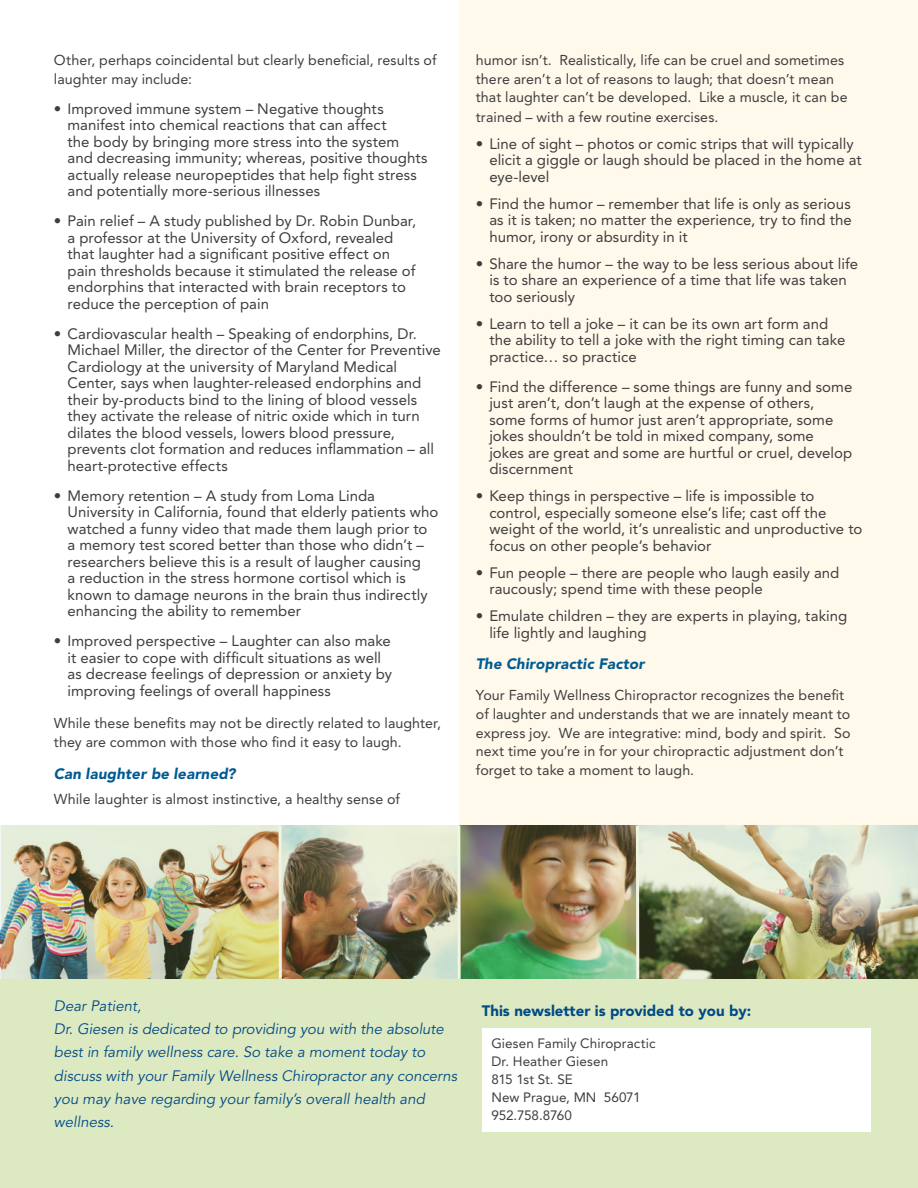
<style>
.page{position:relative;width:918px;height:1188px;background:#fff}
.page>*{position:absolute;margin:0;border:0;box-sizing:border-box;transform-origin:0 0}
.t1{font:15px/16.5px "Avenir";letter-spacing:.005em;color:#3e3e3f}
.t2{font:italic 15px/23.2px "Avenir";color:#004a87}
.t3{font:italic 900 15px "Avenir";letter-spacing:.01em;color:#005b93}
.t4{font:900 15px "Avenir";color:#004a87}
.t5{font:14.25px/18.8px "Avenir";letter-spacing:.005em;color:#3e3e3f}
.t6{font:13.5px/18px "Avenir";letter-spacing:.005em;color:#3e3e3f}
</style>
<div class="page">
<div style="left:0;top:950px;width:918px;height:238px;background:#dde9c1"></div>
<div style="left:459px;top:0;width:459px;height:962px;background:#fff9eb"></div>
<div style="left:482px;top:1029px;width:388px;height:103px;background:#fff"></div>
<img style="left:2px;top:826px;width:916px;height:153px">
<p class="t5" style="left:54px;top:51px;width:384px">Other, perhaps coincidental but clearly beneficial, results of laughter may include:</p>
<p class="t1" style="left:67px;top:100px;width:362px;text-indent:-14px">• Improved immune system – Negative thoughts manifest into chemical reactions that can affect<br>the body by bringing more stress into the system and decreasing immunity; whereas, positive thoughts actually release neuropeptides that help fight stress and potentially more-serious illnesses</p>
<p class="t1" style="left:67px;top:213px;width:350px;text-indent:-14px">• Pain relief – A study published by Dr. Robin Dunbar, a professor at the University of Oxford, revealed that laughter had a significant positive effect on pain thresholds because it stimulated the release of endorphins that interacted with brain receptors to reduce the perception of pain</p>
<p class="t1" style="left:67px;top:325px;width:375px;text-indent:-14px">• Cardiovascular health – Speaking of endorphins, Dr.<br>Michael Miller, the director of the Center for Preventive Cardiology at the university of Maryland Medical Center, says when laughter-released endorphins and their by-products bind to the lining of blood vessels they activate the release of nitric oxide which in turn dilates the blood vessels, lowers blood pressure, prevents clot formation and reduces inflammation – all heart-protective effects</p>
<p class="t1" style="left:67px;top:487px;width:372px;text-indent:-14px">• Memory retention – A study from Loma Linda University in California, found that elderly patients who watched a funny video that made them laugh prior to a memory test scored better than those who didn’t – researchers believe this is a result of laugher causing<br>a reduction in the stress hormone cortisol which is known to damage neurons in the brain thus indirectly enhancing the ability to remember</p>
<p class="t1" style="left:67px;top:633px;width:326px;text-indent:-14px">• Improved perspective – Laughter can also make it easier to cope with difficult situations as well as decrease feelings of depression or anxiety by improving feelings of overall happiness</p>
<p class="t5" style="left:54px;top:714px;width:389px">While these benefits may not be directly related to laughter, they are common with those who find it easy to laugh.</p>
<p class="t3" style="left:54px;top:765px;width:183px">Can laughter be learned?</p>
<p class="t5" style="left:54px;top:790px;width:348px">While laughter is almost instinctive, a healthy sense of</p>
<p class="t5" style="left:476px;top:50px;width:373px">humor isn’t. Realistically, life can be cruel and sometimes there aren’t a lot of reasons to laugh; that doesn’t mean that laughter can’t be developed. Like a muscle, it can be trained – with a few routine exercises.</p>
<p class="t1" style="left:489px;top:135px;width:374px;text-indent:-14px">• Line of sight – photos or comic strips that will typically elicit a giggle or laugh should be placed in the home at eye-level</p>
<p class="t1" style="left:489px;top:195px;width:364px;text-align:justify;text-indent:-14px">• Find the humor – remember that life is only as serious as it is taken; no matter the experience, try to find the humor, irony or absurdity in it</p>
<p class="t1" style="left:489px;top:255px;width:370px;text-indent:-14px">• Share the humor – the way to be less serious about life is to share an experience of a time that life was taken too seriously</p>
<p class="t1" style="left:489px;top:315px;width:357px;text-indent:-14px">• Learn to tell a joke – it can be its own art form and the ability to tell a joke with the right timing can take practice… so practice</p>
<p class="t1" style="left:489px;top:378px;width:365px;text-indent:-14px">• Find the difference – some things are funny and some just aren’t, don’t laugh at the expense of others, some forms of humor just aren’t appropriate, some jokes shouldn’t be told in mixed company, some<br>jokes are great and some are hurtful or cruel, develop discernment</p>
<p class="t1" style="left:489px;top:488px;width:375px;text-indent:-14px">• Keep things in perspective – life is impossible to control, especially someone else’s life; cast off the weight of the world, it’s unrealistic and unproductive to focus on other people’s behavior</p>
<p class="t1" style="left:489px;top:564px;width:352px;text-indent:-14px">• Fun people – there are people who laugh easily and raucously; spend time with these people</p>
<p class="t1" style="left:489px;top:608px;width:360px;text-indent:-14px">• Emulate children – they are experts in playing, taking life lightly and laughing</p>
<p class="t3" style="left:476px;top:655px;width:170px">The Chiropractic Factor</p>
<p class="t5" style="left:476px;top:686px;width:376px">Your Family Wellness Chiropractor recognizes the benefit of laughter and understands that we are innately meant to express joy. We are integrative: mind, body and spirit. So next time you’re in for your chiropractic adjustment don’t forget to take a moment to laugh.</p>
<p class="t2" style="left:54px;top:994px;width:405px">Dear Patient,<br>Dr. Giesen is dedicated to providing you with the absolute best in family wellness care. So take a moment today to discuss with your Family Wellness Chiropractor any concerns you may have regarding your family’s overall health and wellness.</p>
<p class="t4" style="left:482px;top:1002px;width:271px">This newsletter is provided to you by:</p>
<p class="t6" style="left:491px;top:1035px;width:166px">Giesen Family Chiropractic<br>Dr. Heather Giesen<br>815 1st St. SE<br>New Prague, MN 56071<br>952.758.8760</p>
</div>
